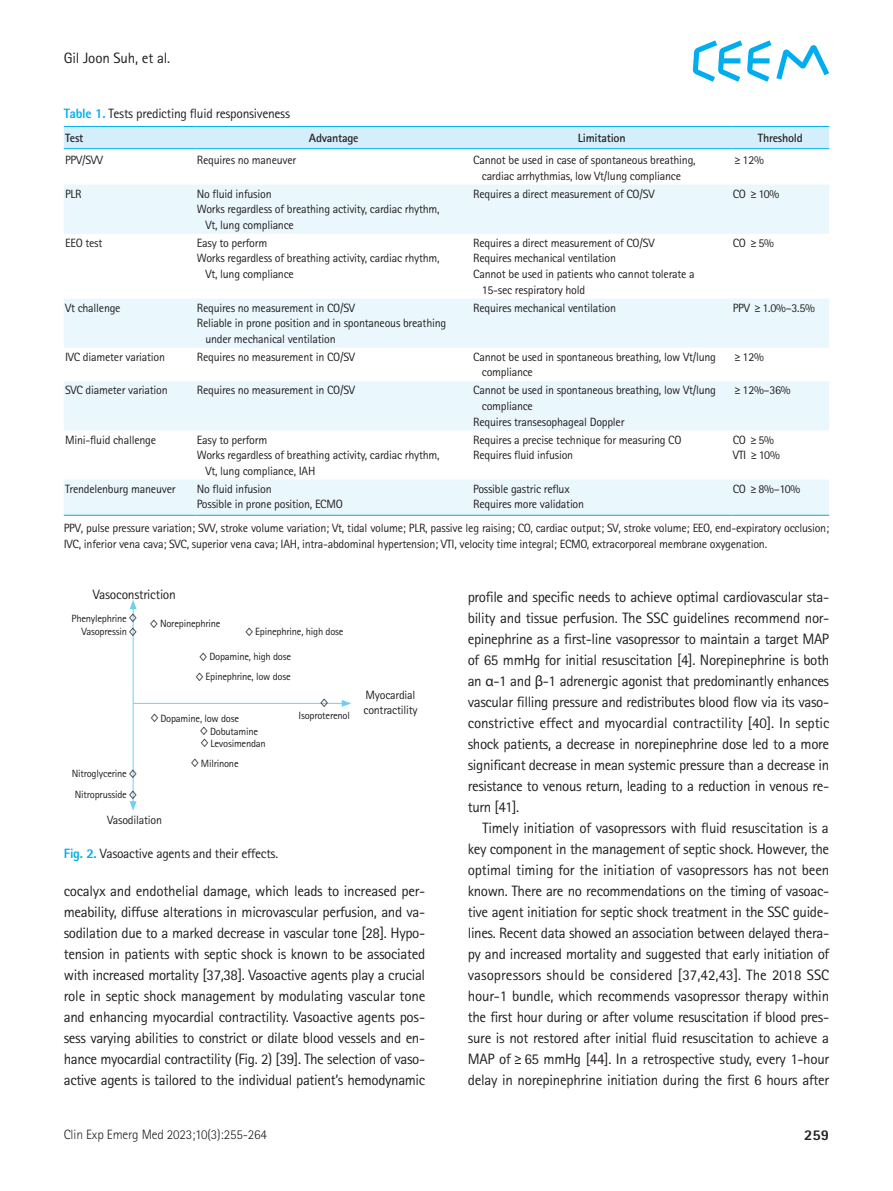
<style>
.page{position:relative;width:893px;height:1191px;background:#fff}
.page>*{position:absolute;margin:0;border:0;box-sizing:border-box;transform-origin:0 0}
.본문{font:15px/21px "Rotis Sans Serif Std";letter-spacing:-.025em;color:#231f20;text-align:justify}
.t1{font:800 15px "Rotis Sans Serif Std";color:#231f20}
.표제목그림캡션{font:13.5px "Rotis Sans Serif Std";letter-spacing:-.02em;color:#231f20}
.t2{font:300 13.5px "Rotis Sans Serif Std";letter-spacing:-.01em;color:#231f20}
.그림지문{font:13.5px "Rotis Sans Serif Std";letter-spacing:-.02em;color:#231f20}
.표본문{font:12px/15.6px "Rotis Sans Serif Std";letter-spacing:-.02em;color:#231f20}
.그림지문-2{font:12px "Rotis Sans Serif Std";letter-spacing:-.02em;color:#231f20}
.표머리{font:700 12px "Rotis Sans Serif Std";letter-spacing:-.02em;color:#231f20}
.그림지문-3{font:10.5px "Rotis Sans Serif Std";letter-spacing:-.02em;color:#231f20}
.그림지문-4{font:10.5px "YDVYGO11";color:#231f20}
.s1{font-weight:800;color:#00aeef}
.s2{font-family:"YDVYGO11"}
.s3{font-family:"Myriad Pro"}
</style>
<div class="page">
<svg style="left:693px;top:40px;width:136px;height:42px"></svg>
<div style="left:64px;top:127px;width:765px;height:21px;background:#d4effb"></div>
<svg style="left:64px;top:185px;width:765px;height:330px;fill:#eaf7fd"></svg>
<hr style="left:64px;top:126px;width:132px;height:1px;background:#00aeef">
<hr style="left:196px;top:126px;width:276px;height:1px;background:#00aeef">
<hr style="left:472px;top:126px;width:259px;height:1px;background:#00aeef">
<hr style="left:731px;top:126px;width:98px;height:1px;background:#00aeef">
<hr style="left:64px;top:148px;width:132px;height:1px;background:#00aeef">
<hr style="left:196px;top:148px;width:276px;height:1px;background:#00aeef">
<hr style="left:472px;top:148px;width:259px;height:1px;background:#00aeef">
<hr style="left:731px;top:148px;width:98px;height:1px;background:#00aeef">
<hr style="left:64px;top:515px;width:132px;height:1px;background:#00aeef">
<hr style="left:196px;top:515px;width:276px;height:1px;background:#00aeef">
<hr style="left:472px;top:515px;width:259px;height:1px;background:#00aeef">
<hr style="left:731px;top:515px;width:98px;height:1px;background:#00aeef">
<hr style="left:133px;top:607px;width:1px;height:196px;background:#6bcff6">
<svg style="left:130px;top:600px;width:7px;height:9px"></svg>
<svg style="left:130px;top:801px;width:7px;height:9px"></svg>
<hr style="left:134px;top:703px;width:210px;height:1px;background:#6bcff6">
<svg style="left:342px;top:700px;width:9px;height:7px"></svg>
<p class="본문" style="left:64px;top:47px;width:108px">Gil Joon Suh, et al.</p>
<p class="표제목그림캡션" style="left:64px;top:105px;width:228px"><span class="s1">Table 1.</span> Tests predicting fluid responsiveness</p>
<p class="표머리" style="left:65px;top:130px;width:20px">Test</p>
<p class="표머리" style="left:309px;top:130px;width:51px">Advantage</p>
<p class="표머리" style="left:578px;top:130px;width:49px">Limitation</p>
<p class="표머리" style="left:758px;top:130px;width:46px">Threshold</p>
<p class="표본문" style="left:65px;top:152px;width:40px">PPV/SVV</p>
<p class="표본문" style="left:197px;top:152px;width:101px">Requires no maneuver</p>
<p class="표본문" style="left:473px;top:152px;width:224px;text-align:center">Cannot be used in case of spontaneous breathing, cardiac arrhythmias, low Vt/lung compliance</p>
<p class="표본문" style="left:734px;top:152px;width:31px">≥12%</p>
<p class="표본문" style="left:65px;top:186px;width:18px">PLR</p>
<p class="표본문" style="left:197px;top:186px;width:76px">No fluid infusion</p>
<p class="표본문" style="left:205px;top:201px;width:236px;text-indent:-9px">Works regardless of breathing activity, cardiac rhythm,<br>Vt, lung compliance</p>
<p class="표본문" style="left:473px;top:186px;width:183px">Requires a direct measurement of CO/SV</p>
<p class="표본문" style="left:733px;top:186px;width:48px">CO ≥10%</p>
<p class="표본문" style="left:65px;top:235px;width:39px">EEO test</p>
<p class="표본문" style="left:197px;top:235px;width:72px">Easy to perform</p>
<p class="표본문" style="left:205px;top:250px;width:236px;text-indent:-9px">Works regardless of breathing activity, cardiac rhythm,<br>Vt, lung compliance</p>
<p class="표본문" style="left:65px;top:300px;width:57px">Vt challenge</p>
<p class="표본문" style="left:197px;top:300px;width:160px">Requires no measurement in CO/SV</p>
<p class="표본문" style="left:205px;top:315px;width:242px;text-indent:-9px">Reliable in prone position and in spontaneous breathing under mechanical ventilation</p>
<p class="표본문" style="left:473px;top:235px;width:183px">Requires a direct measurement of CO/SV</p>
<p class="표본문" style="left:473px;top:250px;width:144px">Requires mechanical ventilation</p>
<p class="표본문" style="left:482px;top:266px;width:214px;text-indent:-9px">Cannot be used in patients who cannot tolerate a<br>15‑sec respiratory hold</p>
<p class="표본문" style="left:733px;top:235px;width:43px">CO ≥5%</p>
<p class="표본문" style="left:473px;top:300px;width:144px">Requires mechanical ventilation</p>
<p class="표본문" style="left:733px;top:300px;width:84px">PPV ≥1.0%–3.5%</p>
<p class="표본문" style="left:65px;top:349px;width:102px">IVC diameter variation</p>
<p class="표본문" style="left:197px;top:349px;width:160px">Requires no measurement in CO/SV</p>
<p class="표본문" style="left:482px;top:349px;width:236px;text-indent:-9px">Cannot be used in spontaneous breathing, low Vt/lung compliance</p>
<p class="표본문" style="left:734px;top:349px;width:31px">≥12%</p>
<p class="표본문" style="left:65px;top:382px;width:104px">SVC diameter variation</p>
<p class="표본문" style="left:197px;top:382px;width:160px">Requires no measurement in CO/SV</p>
<p class="표본문" style="left:482px;top:382px;width:236px;text-indent:-9px">Cannot be used in spontaneous breathing, low Vt/lung compliance</p>
<p class="표본문" style="left:473px;top:413px;width:153px">Requires transesophageal Doppler</p>
<p class="표본문" style="left:734px;top:382px;width:58px">≥12%–36%</p>
<p class="표본문" style="left:65px;top:431px;width:92px">Mini-fluid challenge</p>
<p class="표본문" style="left:197px;top:431px;width:72px">Easy to perform</p>
<p class="표본문" style="left:205px;top:447px;width:236px;text-indent:-9px">Works regardless of breathing activity, cardiac rhythm,<br>Vt, lung compliance, IAH</p>
<p class="표본문" style="left:473px;top:431px;width:210px">Requires a precise technique for measuring CO</p>
<p class="표본문" style="left:473px;top:447px;width:102px">Requires fluid infusion</p>
<p class="표본문" style="left:733px;top:431px;width:43px">CO ≥5%</p>
<p class="표본문" style="left:733px;top:447px;width:49px">VTI ≥10%</p>
<p class="표본문" style="left:733px;top:481px;width:69px">CO ≥8%–10%</p>
<p class="표본문" style="left:64px;top:520px;width:767px">PPV, pulse pressure variation; SVV, stroke volume variation; Vt, tidal volume; PLR, passive leg raising; CO, cardiac output; SV, stroke volume; EEO, end-expiratory occlusion;<br>IVC, inferior vena cava; SVC, superior vena cava; IAH, intra-abdominal hypertension; VTI, velocity time integral; ECMO, extracorporeal membrane oxygenation.</p>
<p class="표본문" style="left:65px;top:481px;width:112px">Trendelenburg maneuver</p>
<p class="표본문" style="left:197px;top:481px;width:76px">No fluid infusion</p>
<p class="표본문" style="left:197px;top:496px;width:148px">Possible in prone position, ECMO</p>
<p class="표본문" style="left:473px;top:481px;width:98px">Possible gastric reflux</p>
<p class="표본문" style="left:473px;top:496px;width:112px">Requires more validation</p>
<p class="그림지문" style="left:93px;top:586px;width:85px">Vasoconstriction</p>
<p class="그림지문-3" style="left:149px;top:617px;width:73px"><span class="s2">◊</span>Norepinephrine</p>
<p class="그림지문-3" style="left:72px;top:612px;width:68px">Phenylephrine<span class="s2">◊</span></p>
<p class="그림지문-3" style="left:81px;top:625px;width:58px">Vasopressin<span class="s2">◊</span></p>
<p class="그림지문-3" style="left:245px;top:625px;width:101px"><span class="s2">◊</span>Epinephrine, high dose</p>
<p class="그림지문-3" style="left:199px;top:650px;width:94px"><span class="s2">◊</span>Dopamine, high dose</p>
<p class="그림지문-3" style="left:195px;top:670px;width:97px"><span class="s2">◊</span>Epinephrine, low dose</p>
<p class="그림지문-3" style="left:150px;top:712px;width:91px"><span class="s2">◊</span>Dopamine, low dose</p>
<p class="그림지문-3" style="left:199px;top:725px;width:60px"><span class="s2">◊</span>Dobutamine</p>
<p class="그림지문-3" style="left:190px;top:757px;width:50px"><span class="s2">◊</span>Milrinone</p>
<p class="그림지문-4" style="left:319px;top:696px;width:11px">◊</p>
<p class="그림지문-3" style="left:298px;top:709px;width:53px">Isoproterenol</p>
<p class="그림지문-3" style="left:200px;top:737px;width:68px"><span class="s2">◊</span>Levosimendan</p>
<p class="그림지문-3" style="left:72px;top:767px;width:67px">Nitroglycerine<span class="s2">◊</span></p>
<p class="그림지문-3" style="left:75px;top:788px;width:64px">Nitroprusside<span class="s2">◊</span></p>
<p class="그림지문-2" style="left:107px;top:813px;width:56px">Vasodilation</p>
<p class="표제목그림캡션" style="left:64px;top:845px;width:216px"><span class="s1">Fig. 2.</span> Vasoactive agents and their effects.</p>
<p class="그림지문-2" style="left:366px;top:687px;width:51px">Myocardial</p>
<p class="그림지문-2" style="left:363px;top:702px;width:56px">contractility</p>
<p class="본문" style="left:64px;top:880px;width:363px">cocalyx and endothelial damage, which leads to increased per&shy;meability, diffuse alterations in microvascular perfusion, and va&shy;sodilation due to a marked decrease in vascular tone [28]. Hypo&shy;tension in patients with septic shock is known to be associated with increased mortality [37,38]. Vasoactive agents play a crucial role in septic shock management by modulating vascular tone and enhancing myocardial contractility. Vasoactive agents pos&shy;sess varying abilities to constrict or dilate blood vessels and en&shy;hance myocardial contractility (Fig. 2) [39]. The selection of vaso&shy;active agents is tailored to the individual patient’s hemodynamic</p>
<p class="본문" style="left:468px;top:586px;width:363px">profile and specific needs to achieve optimal cardiovascular sta&shy;bility and tissue perfusion. The SSC guidelines recommend nor&shy;epinephrine as a first-line vasopressor to maintain a target MAP of 65 mmHg for initial resuscitation [4]. Norepinephrine is both an <span class="s3">α</span>-1 and <span class="s3">β</span>-1 adrenergic agonist that predominantly enhances vascular filling pressure and redistributes blood flow via its vaso&shy;constrictive effect and myocardial contractility [40]. In septic shock patients, a decrease in norepinephrine dose led to a more significant decrease in mean systemic pressure than a decrease in resistance to venous return, leading to a reduction in venous re&shy;turn [41].</p>
<p class="본문" style="left:468px;top:817px;width:363px;text-indent:15px">Timely initiation of vasopressors with fluid resuscitation is a key component in the management of septic shock. However, the optimal timing for the initiation of vasopressors has not been known. There are no recommendations on the timing of vasoac&shy;tive agent initiation for septic shock treatment in the SSC guide&shy;lines. Recent data showed an association between delayed thera&shy;py and increased mortality and suggested that early initiation of vasopressors should be considered [37,42,43]. The 2018 SSC hour-1 bundle, which recommends vasopressor therapy within the first hour during or after volume resuscitation if blood pres&shy;sure is not restored after initial fluid resuscitation to achieve a MAP of ≥65 mmHg [44]. In a retrospective study, every 1-hour delay in norepinephrine initiation during the first 6 hours after</p>
<p class="t2" style="left:64px;top:1126px;width:205px">Clin Exp Emerg Med 2023;10(3):255-264</p>
<p class="t1" style="left:804px;top:1125px;width:27px">259</p>
</div>
